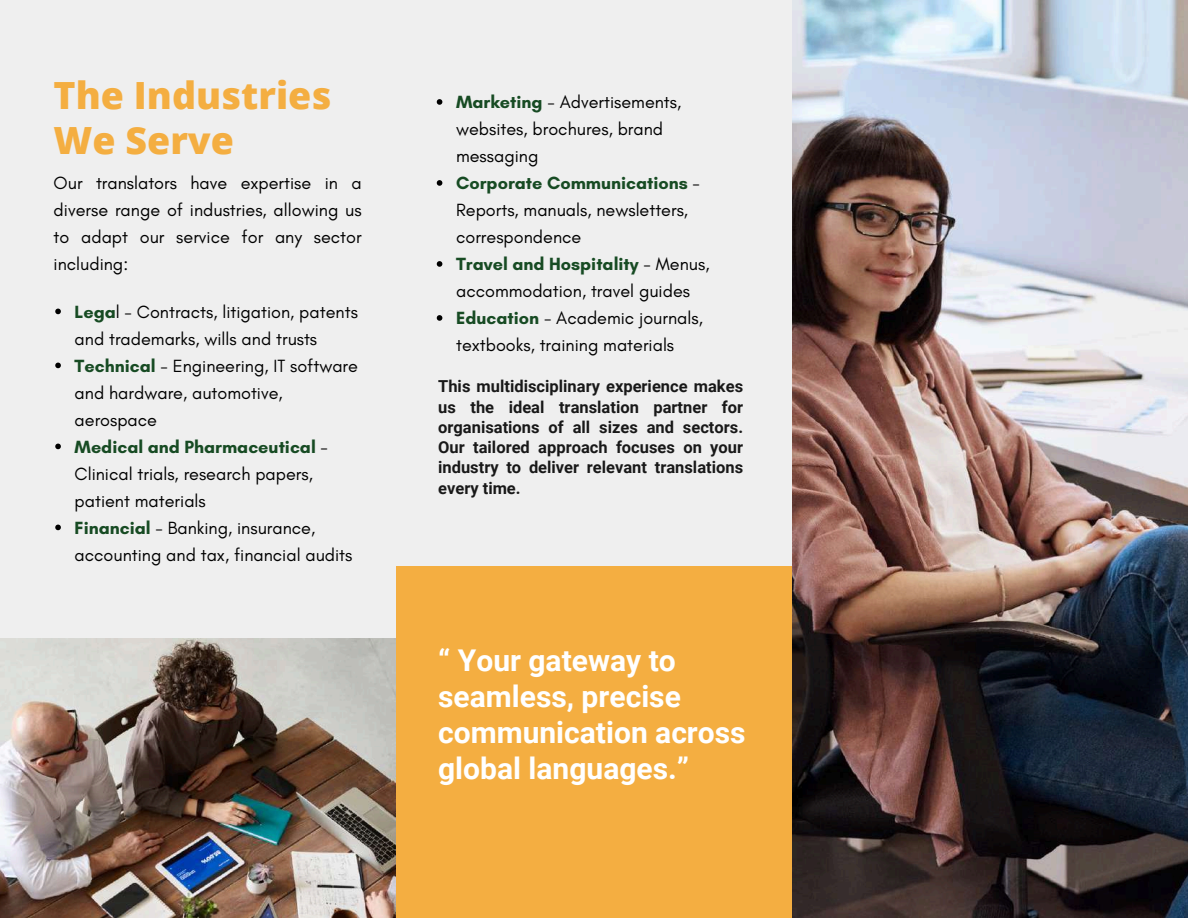
<style>
.page{position:relative;width:1188px;height:918px;background:#efefef}
.page>*{position:absolute;margin:0;border:0;box-sizing:border-box;transform-origin:0 0}
.t1{font:800 37.5px/45px "Open Sans";color:#f4ae41}
.t2{font:700 30px/36px "Roboto";color:#fff}
.t3{font:18px/27px "Glacial Indifference";color:#000}
.t4{font:700 16.5px/20.2px "Roboto";color:#000;text-align:justify}
.s1{font-weight:700;color:#174b23}
</style>
<div class="page">
<div style="left:396px;top:566px;width:396px;height:352px;background:#f4ae41"></div>
<img style="left:792px;top:0;width:396px;height:918px">
<img style="left:0;top:638px;width:396px;height:280px">
<svg style="left:55px;top:309px;width:6px;height:5px"></svg>
<svg style="left:55px;top:363px;width:6px;height:5px"></svg>
<svg style="left:55px;top:444px;width:6px;height:5px"></svg>
<svg style="left:55px;top:525px;width:6px;height:5px"></svg>
<svg style="left:437px;top:99px;width:5px;height:6px"></svg>
<svg style="left:437px;top:180px;width:5px;height:6px"></svg>
<svg style="left:437px;top:261px;width:5px;height:6px"></svg>
<svg style="left:437px;top:315px;width:5px;height:6px"></svg>
<h1 class="t1" style="left:54px;top:72px;width:279px">The Industries<br>We Serve</h1>
<p class="t3" style="left:54px;top:169px;width:310px;text-align:justify">Our translators have expertise in a diverse range of industries, allowing us to adapt our service for any sector including:</p>
<p class="t3" style="left:75px;top:298px;width:285px"><span class="s1">Lega</span>l - Contracts, litigation, patents and trademarks, wills and trusts<br><span class="s1">Technical</span> - Engineering, IT software and hardware, automotive, aerospace<br><span class="s1">Medical and Pharmaceutical</span> -<br>Clinical trials, research papers, patient materials<br><span class="s1">Financial</span> - Banking, insurance, accounting and tax, financial audits</p>
<p class="t3" style="left:456px;top:88px;width:255px"><span class="s1">Marketing</span> - Advertisements, websites, brochures, brand messaging<br><span class="s1">Corporate Communications</span> -<br>Reports, manuals, newsletters, correspondence<br><span class="s1">Travel and Hospitality</span> - Menus, accommodation, travel guides<br><span class="s1">Education</span> - Academic journals, textbooks, training materials</p>
<p class="t4" style="left:438px;top:377px;width:306px">This multidisciplinary experience makes us the ideal translation partner for organisations of all sizes and sectors.<br>Our tailored approach focuses on your industry to deliver relevant translations every time.</p>
<h2 class="t2" style="left:438px;top:643px;width:309px">“ Your gateway to seamless, precise communication across global languages.”</h2>
</div>
